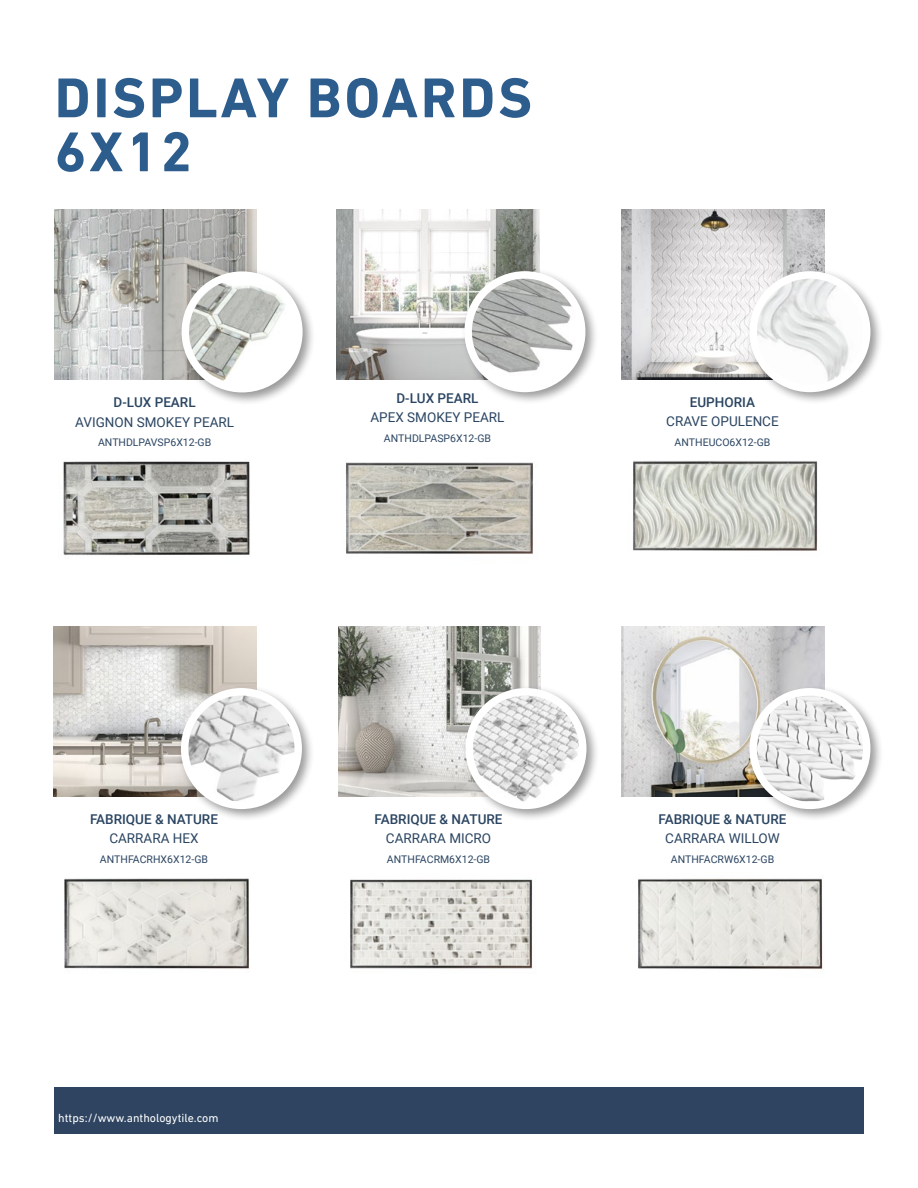
<style>
.page{position:relative;width:918px;height:1188px;background:#fff}
.page>*{position:absolute;margin:0;border:0;box-sizing:border-box;transform-origin:0 0}
.t1{font:700 57px/54px "DIN Next LT Pro";letter-spacing:.05em;color:#2d5d8d}
.t2{font:13.5px "Roboto";color:#2b4562}
.t3{font:500 13.5px "Roboto";color:#2b4562}
.t4{font:12px "DIN Next LT Pro";color:#fff}
.t5{font:10.5px "Roboto";color:#2b4562}
</style>
<div class="page">
<div style="left:54px;top:1088px;width:810px;height:46px;background:#2e4461"></div>
<img style="left:54px;top:210px;width:203px;height:170px">
<div style="left:178px;top:267px;width:138px;height:138px;background:#000;opacity:.4"></div>
<img style="left:185px;top:275px;width:111px;height:113px">
<div style="left:182px;top:271px;width:121px;height:121px;border:8px solid #fff;border-radius:50%"></div>
<img style="left:63px;top:461px;width:187px;height:94px">
<img style="left:622px;top:210px;width:203px;height:169px">
<div style="left:746px;top:267px;width:138px;height:138px;background:#000;opacity:.4"></div>
<img style="left:753px;top:275px;width:114px;height:113px">
<div style="left:749px;top:271px;width:121px;height:121px;border:8px solid #fff;border-radius:50%"></div>
<img style="left:633px;top:461px;width:185px;height:90px">
<img style="left:53px;top:626px;width:203px;height:170px">
<div style="left:177px;top:684px;width:138px;height:138px;background:#000;opacity:.4"></div>
<img style="left:185px;top:692px;width:112px;height:112px">
<div style="left:181px;top:688px;width:121px;height:121px;border:8px solid #fff;border-radius:50%"></div>
<img style="left:64px;top:878px;width:185px;height:91px">
<img style="left:337px;top:210px;width:203px;height:169px">
<div style="left:461px;top:267px;width:138px;height:138px;background:#000;opacity:.4"></div>
<img style="left:468px;top:275px;width:113px;height:112px">
<div style="left:464px;top:271px;width:121px;height:121px;border:8px solid #fff;border-radius:50%"></div>
<img style="left:346px;top:462px;width:187px;height:92px">
<img style="left:338px;top:626px;width:203px;height:170px">
<div style="left:462px;top:684px;width:138px;height:138px;background:#000;opacity:.4"></div>
<img style="left:469px;top:692px;width:113px;height:112px">
<div style="left:465px;top:688px;width:122px;height:121px;border:8px solid #fff;border-radius:50%"></div>
<img style="left:350px;top:879px;width:183px;height:90px">
<img style="left:622px;top:626px;width:203px;height:170px">
<div style="left:746px;top:684px;width:138px;height:138px;background:#000;opacity:.4"></div>
<img style="left:753px;top:692px;width:111px;height:113px">
<div style="left:749px;top:688px;width:121px;height:121px;border:8px solid #fff;border-radius:50%"></div>
<img style="left:638px;top:878px;width:185px;height:91px">
<h1 class="t1" style="left:55px;top:71px;width:479px">DISPLAY BOARDS<br>6X12</h1>
<p class="t3" style="left:114px;top:393px;width:84px">D-LUX PEARL</p>
<p class="t2" style="left:75px;top:412px;width:160px">AVIGNON SMOKEY PEARL</p>
<p class="t5" style="left:98px;top:435px;width:115px">ANTHDLPAVSP6X12-GB</p>
<p class="t3" style="left:396px;top:389px;width:84px">D-LUX PEARL</p>
<p class="t2" style="left:371px;top:408px;width:136px">APEX SMOKEY PEARL</p>
<p class="t5" style="left:384px;top:431px;width:109px">ANTHDLPASP6X12-GB</p>
<p class="t3" style="left:690px;top:393px;width:67px">EUPHORIA</p>
<p class="t2" style="left:666px;top:412px;width:114px">CRAVE OPULENCE</p>
<p class="t5" style="left:675px;top:435px;width:97px">ANTHEUCO6X12-GB</p>
<p class="t3" style="left:90px;top:810px;width:129px">FABRIQUE &amp; NATURE</p>
<p class="t2" style="left:109px;top:829px;width:91px">CARRARA HEX</p>
<p class="t5" style="left:100px;top:852px;width:110px">ANTHFACRHX6X12-GB</p>
<p class="t4" style="left:58px;top:1111px;width:162px">https://www.anthologytile.com</p>
<p class="t3" style="left:375px;top:810px;width:129px">FABRIQUE &amp; NATURE</p>
<p class="t2" style="left:386px;top:829px;width:107px">CARRARA MICRO</p>
<p class="t5" style="left:387px;top:852px;width:105px">ANTHFACRM6X12-GB</p>
<p class="t3" style="left:659px;top:810px;width:129px">FABRIQUE &amp; NATURE</p>
<p class="t2" style="left:665px;top:829px;width:116px">CARRARA WILLOW</p>
<p class="t5" style="left:671px;top:852px;width:105px">ANTHFACRW6X12-GB</p>
</div>
